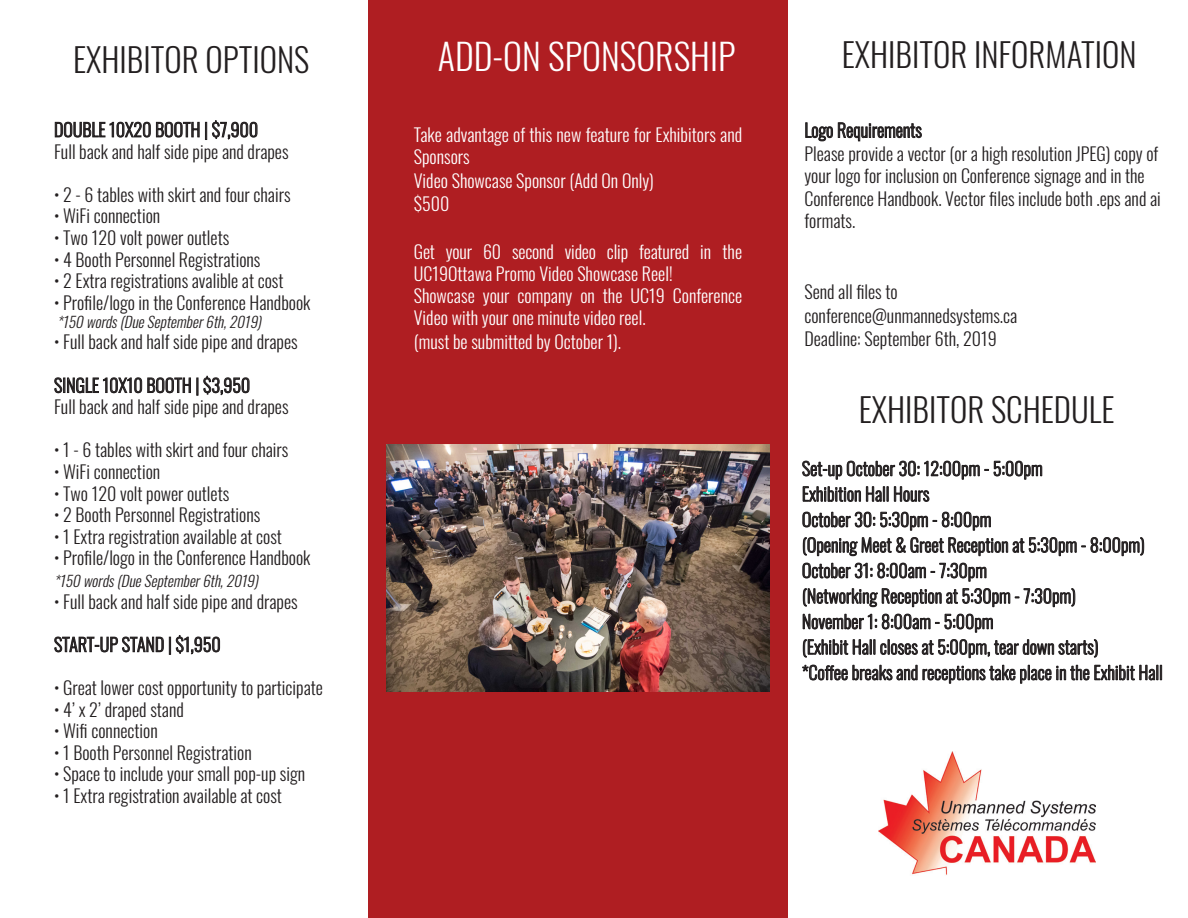
<style>
.page{position:relative;width:1188px;height:918px;background:#fff}
.page>*{position:absolute;margin:0;border:0;box-sizing:border-box;transform-origin:0 0}
.Bulleted_List{font:300 36px "Oswald";color:#fff}
.Bulleted_List-2{font:300 33px "Oswald";color:#231f20}
.Bulleted_List-3{font:300 18px/22.2px "Oswald";color:#231f20}
.Bulleted_List-4{font:300 18px/22.2px "Oswald";color:#fff}
.t1{font:italic 300 15px "Oswald";color:#231f20}
</style>
<div class="page">
<svg style="left:55px;top:120px;width:203px;height:20px"></svg>
<svg style="left:54px;top:376px;width:196px;height:20px"></svg>
<svg style="left:54px;top:635px;width:166px;height:20px"></svg>
<div style="left:368px;top:0;width:420px;height:918px;background:#af1e22"></div>
<svg style="left:805px;top:122px;width:117px;height:20px"></svg>
<svg style="left:802px;top:460px;width:241px;height:20px"></svg>
<svg style="left:802px;top:486px;width:86px;height:16px"></svg>
<svg style="left:894px;top:486px;width:36px;height:16px"></svg>
<svg style="left:802px;top:511px;width:189px;height:20px"></svg>
<svg style="left:803px;top:537px;width:341px;height:19px"></svg>
<svg style="left:802px;top:562px;width:185px;height:20px"></svg>
<svg style="left:803px;top:588px;width:273px;height:19px"></svg>
<svg style="left:802px;top:613px;width:191px;height:20px"></svg>
<svg style="left:803px;top:639px;width:295px;height:19px"></svg>
<svg style="left:802px;top:664px;width:360px;height:20px"></svg>
<img style="left:878px;top:752px;width:217px;height:123px">
<img style="left:386px;top:444px;width:384px;height:248px">
<p class="Bulleted_List-2" style="left:73px;top:30px;width:238px">EXHIBITOR OPTIONS</p>
<p class="Bulleted_List-2" style="left:842px;top:25px;width:297px">EXHIBITOR INFORMATION</p>
<p class="Bulleted_List" style="left:438px;top:24px;width:299px">ADD-ON SPONSORSHIP</p>
<p class="Bulleted_List-3" style="left:54px;top:116px;width:206px">DOUBLE 10X20 BOOTH | $7,900</p>
<p class="Bulleted_List-3" style="left:54px;top:138px;width:236px">Full back and half side pipe and drapes</p>
<p class="Bulleted_List-3" style="left:54px;top:181px;width:238px">• 2 - 6 tables with skirt and four chairs</p>
<p class="Bulleted_List-3" style="left:54px;top:203px;width:108px">• WiFi connection</p>
<p class="Bulleted_List-3" style="left:54px;top:224px;width:177px">• Two 120 volt power outlets</p>
<p class="Bulleted_List-3" style="left:54px;top:246px;width:208px">• 4 Booth Personnel Registrations</p>
<p class="Bulleted_List-3" style="left:54px;top:268px;width:231px">• 2 Extra registrations avalible at cost</p>
<p class="Bulleted_List-3" style="left:54px;top:289px;width:258px">• Profile/logo in the Conference Handbook</p>
<p class="t1" style="left:57px;top:308px;width:210px">*150words(DueSeptember6th,2019)</p>
<p class="Bulleted_List-3" style="left:54px;top:329px;width:245px">• Full back and half side pipe and drapes</p>
<p class="Bulleted_List-3" style="left:54px;top:372px;width:198px">SINGLE 10X10 BOOTH | $3,950</p>
<p class="Bulleted_List-3" style="left:54px;top:394px;width:236px">Full back and half side pipe and drapes</p>
<p class="Bulleted_List-3" style="left:54px;top:437px;width:236px">• 1 - 6 tables with skirt and four chairs</p>
<p class="Bulleted_List-3" style="left:54px;top:458px;width:108px">• WiFi connection</p>
<p class="Bulleted_List-3" style="left:54px;top:480px;width:177px">• Two 120 volt power outlets</p>
<p class="Bulleted_List-3" style="left:54px;top:502px;width:208px">• 2 Booth Personnel Registrations</p>
<p class="Bulleted_List-3" style="left:54px;top:523px;width:230px">• 1 Extra registration available at cost</p>
<p class="Bulleted_List-3" style="left:54px;top:545px;width:258px">• Profile/logo in the Conference Handbook</p>
<p class="t1" style="left:54px;top:568px;width:210px">*150words(DueSeptember6th,2019)</p>
<p class="Bulleted_List-3" style="left:54px;top:588px;width:245px">• Full back and half side pipe and drapes</p>
<p class="Bulleted_List-3" style="left:54px;top:631px;width:168px">START-UP STAND | $1,950</p>
<p class="Bulleted_List-3" style="left:54px;top:674px;width:271px">• Great lower cost opportunity to participate</p>
<p class="Bulleted_List-3" style="left:54px;top:696px;width:131px">• 4’ x 2’ draped stand</p>
<p class="Bulleted_List-3" style="left:54px;top:718px;width:105px">• Wifi connection</p>
<p class="Bulleted_List-3" style="left:54px;top:739px;width:199px">• 1 Booth Personnel Registration</p>
<p class="Bulleted_List-3" style="left:54px;top:761px;width:253px">• Space to include your small pop-up sign</p>
<p class="Bulleted_List-3" style="left:54px;top:782px;width:230px">• 1 Extra registration available at cost</p>
<p class="Bulleted_List-4" style="left:414px;top:121px;width:330px">Take advantage of this new feature for Exhibitors and<br>Sponsors</p>
<p class="Bulleted_List-4" style="left:414px;top:167px;width:242px">Video Showcase Sponsor (Add On Only)</p>
<p class="Bulleted_List-4" style="left:414px;top:191px;width:37px">$500</p>
<p class="Bulleted_List-4" style="left:414px;top:238px;width:330px">Get your 60 second video clip featured in the<br>UC19Ottawa Promo Video Showcase Reel!</p>
<p class="Bulleted_List-4" style="left:414px;top:283px;width:330px">Showcase your company on the UC19 Conference<br>Video with your one minute video reel.</p>
<p class="Bulleted_List-4" style="left:414px;top:329px;width:209px">(must be submitted by October 1).</p>
<p class="Bulleted_List-3" style="left:804px;top:117px;width:119px">Logo Requirements</p>
<p class="Bulleted_List-3" style="left:804px;top:141px;width:358px">Please provide a vector (or a high resolution JPEG) copy of your logo for inclusion on Conference signage and in the Conference Handbook. Vector files include both .eps and ai formats.</p>
<p class="Bulleted_List-3" style="left:804px;top:278px;width:95px">Send all files to</p>
<p class="Bulleted_List-3" style="left:804px;top:302px;width:214px">conference@unmannedsystems.ca</p>
<p class="Bulleted_List-3" style="left:804px;top:326px;width:194px">Deadline: September 6th, 2019</p>
<p class="Bulleted_List-2" style="left:859px;top:381px;width:257px">EXHIBITOR SCHEDULE</p>
<p class="Bulleted_List-3" style="left:802px;top:455px;width:242px">Set-up October 30: 12:00pm - 5:00pm</p>
<p class="Bulleted_List-3" style="left:802px;top:481px;width:129px">Exhibition Hall Hours</p>
<p class="Bulleted_List-3" style="left:802px;top:506px;width:191px">October 30: 5:30pm - 8:00pm</p>
<p class="Bulleted_List-3" style="left:802px;top:532px;width:344px">(Opening Meet &amp; Greet Reception at 5:30pm - 8:00pm)</p>
<p class="Bulleted_List-3" style="left:802px;top:557px;width:187px">October 31: 8:00am - 7:30pm</p>
<p class="Bulleted_List-3" style="left:802px;top:583px;width:275px">(Networking Reception at 5:30pm - 7:30pm)</p>
<p class="Bulleted_List-3" style="left:802px;top:608px;width:193px">November 1: 8:00am - 5:00pm</p>
<p class="Bulleted_List-3" style="left:802px;top:634px;width:298px">(Exhibit Hall closes at 5:00pm, tear down starts)</p>
<p class="Bulleted_List-3" style="left:802px;top:659px;width:362px">*Coffee breaks and receptions take place in the Exhibit Hall</p>
</div>
